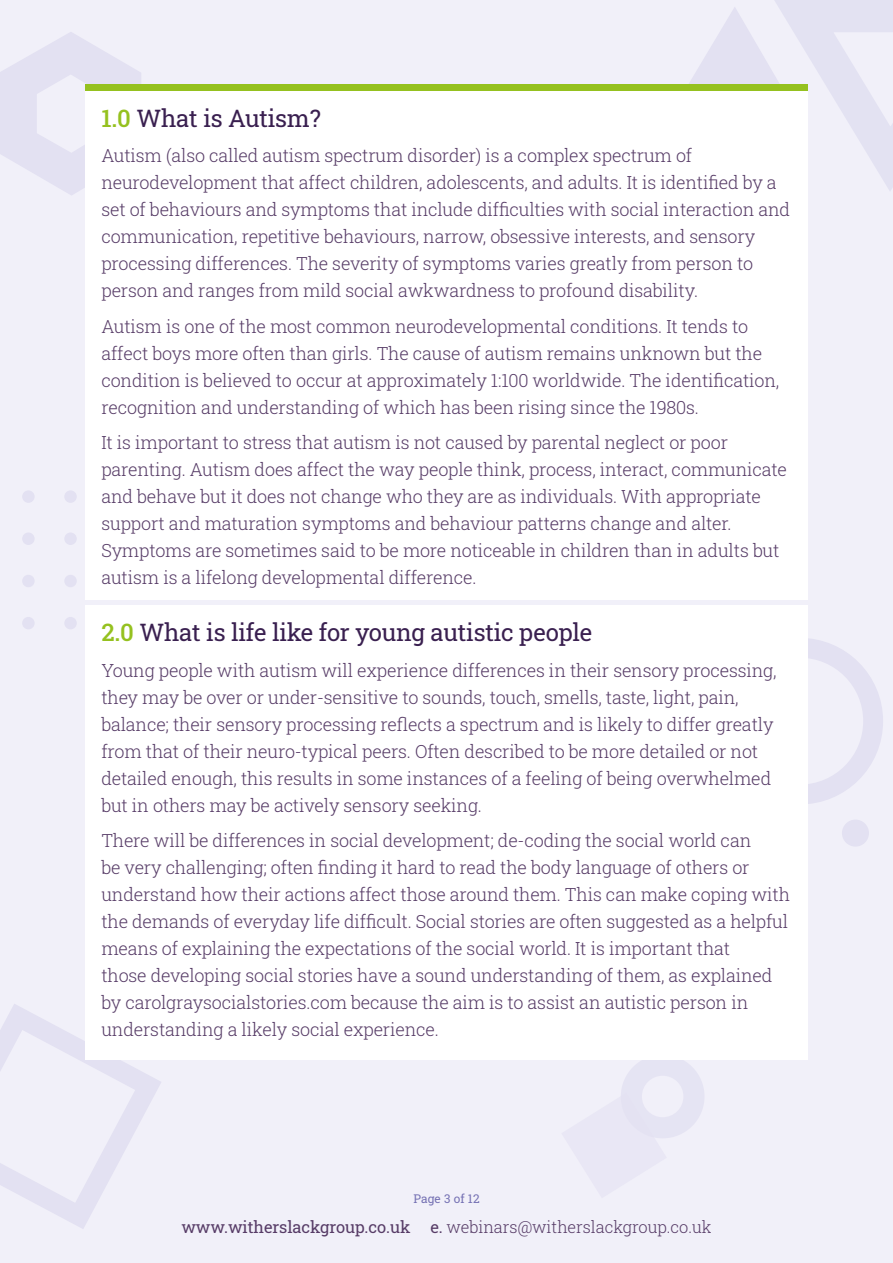
<style>
.page{position:relative;width:893px;height:1263px;background:#f1f0f9}
.page>*{position:absolute;margin:0;border:0;box-sizing:border-box;transform-origin:0 0}
.t1{font:24px "Roboto Slab";letter-spacing:-.01em;color:#3a2050}
.t2{font:300 18px/27px "Roboto Slab";letter-spacing:-.01em;color:#573c67}
.t3{font:300 16.5px "Roboto Slab";letter-spacing:-.005em;color:#573c67}
.t4{font:12px "Roboto Slab";letter-spacing:.01em;color:#7672b4}
.s1{font-weight:500;color:#95c11f}
.s2{font-weight:400}
</style>
<div class="page">
<svg style="left:561px;top:1059px;width:143px;height:79px"></svg>
<svg style="left:0;top:1004px;width:175px;height:225px"></svg>
<svg style="left:0;top:32px;width:141px;height:163px"></svg>
<svg style="left:808px;top:639px;width:75px;height:165px"></svg>
<div style="left:842px;top:819px;width:27px;height:27px;background:#e3e1f2;border-radius:50%"></div>
<svg style="left:662px;top:0;width:231px;height:191px"></svg>
<div style="left:85px;top:89px;width:723px;height:970px;background:#fff"></div>
<div style="left:85px;top:85px;width:723px;height:6px;background:#95c11f"></div>
<hr style="left:77px;top:601px;width:731px;height:4px;background:#f1f0f9">
<div style="left:22px;top:490px;width:13px;height:13px;background:#e3e1f2;border-radius:50%"></div>
<div style="left:64px;top:490px;width:13px;height:13px;background:#e3e1f2;border-radius:50%"></div>
<div style="left:22px;top:532px;width:13px;height:13px;background:#e3e1f2;border-radius:50%"></div>
<div style="left:64px;top:532px;width:13px;height:13px;background:#e3e1f2;border-radius:50%"></div>
<div style="left:22px;top:575px;width:13px;height:12px;background:#e3e1f2;border-radius:50%"></div>
<div style="left:64px;top:575px;width:13px;height:12px;background:#e3e1f2;border-radius:50%"></div>
<div style="left:22px;top:617px;width:13px;height:12px;background:#e3e1f2;border-radius:50%"></div>
<div style="left:64px;top:617px;width:13px;height:12px;background:#e3e1f2;border-radius:50%"></div>
<h1 class="t1" style="left:101px;top:101px;width:221px"><span class="s1">1.0</span> What is Autism?</h1>
<p class="t2" style="left:101px;top:142px;width:690px">Autism (also called autism spectrum disorder) is a complex spectrum of neurodevelopment that affect children, adolescents, and adults. It is identified by a set of behaviours and symptoms that include difficulties with social interaction and communication, repetitive behaviours, narrow, obsessive interests, and sensory processing differences. The severity of symptoms varies greatly from person to person and ranges from mild social awkwardness to profound disability.</p>
<p class="t2" style="left:101px;top:312px;width:679px">Autism is one of the most common neurodevelopmental conditions. It tends to affect boys more often than girls. The cause of autism remains unknown but the condition is believed to occur at approximately 1:100 worldwide. The identification, recognition and understanding of which has been rising since the 1980s.</p>
<p class="t2" style="left:101px;top:429px;width:687px">It is important to stress that autism is not caused by parental neglect or poor parenting. Autism does affect the way people think, process, interact, communicate and behave but it does not change who they are as individuals. With appropriate support and maturation symptoms and behaviour patterns change and alter.<br>Symptoms are sometimes said to be more noticeable in children than in adults but autism is a lifelong developmental difference.</p>
<h1 class="t1" style="left:101px;top:616px;width:492px"><span class="s1">2.0</span> What is life like for young autistic people</h1>
<p class="t2" style="left:101px;top:656px;width:677px">Young people with autism will experience differences in their sensory processing, they may be over or under-sensitive to sounds, touch, smells, taste, light, pain, balance; their sensory processing reflects a spectrum and is likely to differ greatly from that of their neuro-typical peers. Often described to be more detailed or not detailed enough, this results in some instances of a feeling of being overwhelmed but in others may be actively sensory seeking.</p>
<p class="t2" style="left:101px;top:827px;width:690px">There will be differences in social development; de-coding the social world can<br>be very challenging; often finding it hard to read the body language of others or understand how their actions affect those around them. This can make coping with the demands of everyday life difficult. Social stories are often suggested as a helpful means of explaining the expectations of the social world. It is important that<br>those developing social stories have a sound understanding of them, as explained by carolgraysocialstories.com because the aim is to assist an autistic person in understanding a likely social experience.</p>
<p class="t4" style="left:413px;top:1191px;width:68px">Page 3 of 12</p>
<p class="t3" style="left:181px;top:1215px;width:532px"><span class="s2">www.witherslackgroup.co.uk e.</span> webinars@witherslackgroup.co.uk</p>
</div>
